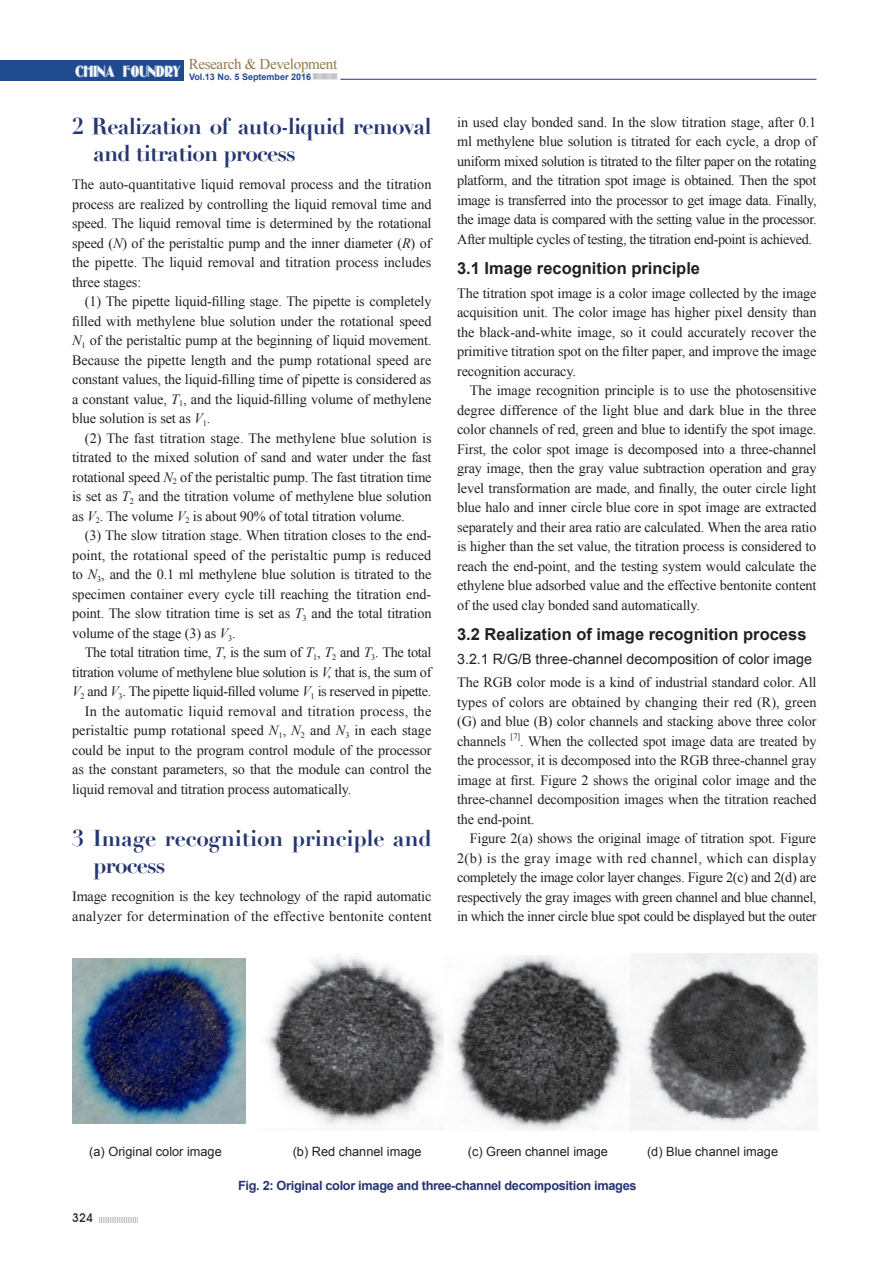
<style>
.page{position:relative;width:893px;height:1263px;background:#fff}
.page>*{position:absolute;margin:0;border:0;box-sizing:border-box;transform-origin:0 0}
.大标新{font:700 22.5px/27px "Didot";letter-spacing:-.03em;color:#253672}
.大标新-2{font:700 22.5px/27px "Didot";letter-spacing:-.01em;color:#253672}
._06-正文副标题{font:700 16.5px "Arial";color:#231f20}
.t1{font:15.6px "Oldgate Lane Outline";color:#fff}
.t2{font:15px "Times New Roman";letter-spacing:-.02em;color:#937846}
._07-正文{font:14.25px/19.5px "Times New Roman";letter-spacing:-.01em;color:#231f20;text-align:justify}
._07-正文-2{font:14.25px/19.5px "Times New Roman";letter-spacing:.015em;color:#231f20}
._11-表格标题{font:14.25px "Arial";color:#231f20}
._15-图中字{font:12.75px "Arial";color:#231f20}
._13-图片说明{font:700 12.75px "Arial";letter-spacing:-.025em;color:#253672}
.t3{font:500 12px "Avant Garde IT Cby BT";color:#231f20}
.t4{font:700 9px "Arial";color:#204a8e}
._07-正文-3{font:8.25px "Times New Roman";color:#231f20}
.s1{font-style:italic}
</style>
<div class="page">
<svg style="left:99px;top:1217px;width:39px;height:6px"></svg>
<div style="left:0;top:60px;width:184px;height:21px;background:#204a8e"></div>
<svg style="left:313px;top:73px;width:24px;height:6px"></svg>
<hr style="left:340px;top:79px;width:476px;height:1px;background:#253672">
<img style="left:265px;top:955px;width:179px;height:175px">
<img style="left:452px;top:954px;width:365px;height:176px">
<img style="left:72px;top:958px;width:174px;height:166px">
<p class="t1" style="left:75px;top:62px;width:107px">CHINA FOUNDRY</p>
<p class="t2" style="left:189px;top:54px;width:150px">Research &amp; Development</p>
<p class="t4" style="left:189px;top:70px;width:123px">Vol.13 No. 5 September 2016</p>
<p class="大标新" style="left:93px;top:113px;width:340px;text-indent:-21px">2 Realization of auto-liquid removal and titration process</p>
<p class="_07-正文" style="left:72px;top:174px;width:361px">The auto-quantitative liquid removal process and the titration process are realized by controlling the liquid removal time and speed. The liquid removal time is determined by the rotational speed (<span class="s1">N</span>) of the peristaltic pump and the inner diameter (<span class="s1">R</span>) of the pipette. The liquid removal and titration process includes three stages:</p>
<p class="_07-正文" style="left:72px;top:291px;width:361px;text-indent:13px">(1) The pipette liquid-filling stage. The pipette is completely filled with methylene blue solution under the rotational speed <span class="s1">N</span><sub>1</sub> of the peristaltic pump at the beginning of liquid movement.<br>Because the pipette length and the pump rotational speed are constant values, the liquid-filling time of pipette is considered as a constant value, <span class="s1">T</span><sub>1</sub>, and the liquid-filling volume of methylene blue solution is set as <span class="s1">V</span><sub>1</sub>.</p>
<p class="_07-正文" style="left:72px;top:428px;width:361px;text-indent:13px">(2) The fast titration stage. The methylene blue solution is titrated to the mixed solution of sand and water under the fast rotational speed <span class="s1">N</span><sub>2</sub> of the peristaltic pump. The fast titration time is set as <span class="s1">T</span><sub>2</sub> and the titration volume of methylene blue solution as <span class="s1">V</span><sub>2</sub>. The volume <span class="s1">V</span><sub>2</sub> is about 90% of total titration volume.</p>
<p class="_07-正文" style="left:72px;top:525px;width:361px;text-indent:13px">(3) The slow titration stage. When titration closes to the end&shy;point, the rotational speed of the peristaltic pump is reduced to <span class="s1">N</span><sub>3</sub>, and the 0.1 ml methylene blue solution is titrated to the specimen container every cycle till reaching the titration end&shy;point. The slow titration time is set as <span class="s1">T</span><sub>3</sub> and the total titration volume of the stage (3) as <span class="s1">V</span><sub>3</sub>.</p>
<p class="_07-正文" style="left:72px;top:642px;width:361px;text-indent:13px">The total titration time, <span class="s1">T</span>, is the sum of <span class="s1">T</span><sub>1</sub>, <span class="s1">T</span><sub>2</sub> and <span class="s1">T</span><sub>3</sub>. The total titration volume of methylene blue solution is <span class="s1">V,</span> that is, the sum of <span class="s1">V</span><sub>2</sub> and <span class="s1">V</span><sub>3</sub>. The pipette liquid-filled volume <span class="s1">V</span><sub>1</sub> is reserved in pipette.</p>
<p class="_07-正文" style="left:72px;top:701px;width:361px;text-indent:13px">In the automatic liquid removal and titration process, the peristaltic pump rotational speed <span class="s1">N</span><sub>1</sub>, <span class="s1">N</span><sub>2</sub> and <span class="s1">N</span><sub>3</sub> in each stage could be input to the program control module of the processor as the constant parameters, so that the module can control the liquid removal and titration process automatically.</p>
<p class="大标新-2" style="left:93px;top:825px;width:340px;text-indent:-21px">3 Image recognition principle and process</p>
<p class="_07-正文-2" style="left:72px;top:886px;width:361px">Image recognition is the key technology of the rapid automatic analyzer for determination of the effective bentonite content</p>
<p class="_07-正文" style="left:457px;top:112px;width:361px">in used clay bonded sand. In the slow titration stage, after 0.1 ml methylene blue solution is titrated for each cycle, a drop of uniform mixed solution is titrated to the filter paper on the rotating platform, and the titration spot image is obtained. Then the spot image is transferred into the processor to get image data. Finally, the image data is compared with the setting value in the processor.<br>After multiple cycles of testing, the titration end-point is achieved.</p>
<p class="_06-正文副标题" style="left:457px;top:257px;width:244px">3.1 Image recognition principle</p>
<p class="_07-正文" style="left:457px;top:283px;width:361px">The titration spot image is a color image collected by the image acquisition unit. The color image has higher pixel density than the black-and-white image, so it could accurately recover the primitive titration spot on the filter paper, and improve the image recognition accuracy.</p>
<p class="_07-正文" style="left:457px;top:380px;width:361px;text-indent:13px">The image recognition principle is to use the photosensitive degree difference of the light blue and dark blue in the three color channels of red, green and blue to identify the spot image.<br>First, the color spot image is decomposed into a three-channel gray image, then the gray value subtraction operation and gray level transformation are made, and finally, the outer circle light blue halo and inner circle blue core in spot image are extracted separately and their area ratio are calculated. When the area ratio is higher than the set value, the titration process is considered to reach the end-point, and the testing system would calculate the ethylene blue adsorbed value and the effective bentonite content of the used clay bonded sand automatically.</p>
<p class="_06-正文副标题" style="left:457px;top:623px;width:351px">3.2 Realization of image recognition process</p>
<p class="_11-表格标题" style="left:457px;top:649px;width:356px">3.2.1 R/G/B three-channel decomposition of color image</p>
<p class="_07-正文" style="left:457px;top:672px;width:361px">The RGB color mode is a kind of industrial standard color. All types of colors are obtained by changing their red (R), green (G) and blue (B) color channels and stacking above three color channels</p>
<p class="_07-正文-3" style="left:511px;top:731px;width:11px">[7]</p>
<p class="_07-正文" style="left:457px;top:731px;width:361px;text-indent:63px">. When the collected spot image data are treated by the processor, it is decomposed into the RGB three-channel gray image at first. Figure 2 shows the original color image and the three-channel decomposition images when the titration reached the end-point.</p>
<p class="_07-正文" style="left:457px;top:828px;width:361px;text-indent:13px">Figure 2(a) shows the original image of titration spot. Figure 2(b) is the gray image with red channel, which can display completely the image color layer changes. Figure 2(c) and 2(d) are respectively the gray images with green channel and blue channel, in which the inner circle blue spot could be displayed but the outer</p>
<p class="_15-图中字" style="left:89px;top:1143px;width:134px">(a) Original color image</p>
<p class="_15-图中字" style="left:293px;top:1143px;width:130px">(b) Red channel image</p>
<p class="_15-图中字" style="left:468px;top:1143px;width:142px">(c) Green channel image</p>
<p class="_15-图中字" style="left:647px;top:1143px;width:133px">(d) Blue channel image</p>
<p class="t3" style="left:72px;top:1211px;width:22px">324</p>
<p class="_13-图片说明" style="left:238px;top:1177px;width:400px">Fig. 2: Original color image and three-channel decomposition images</p>
</div>
